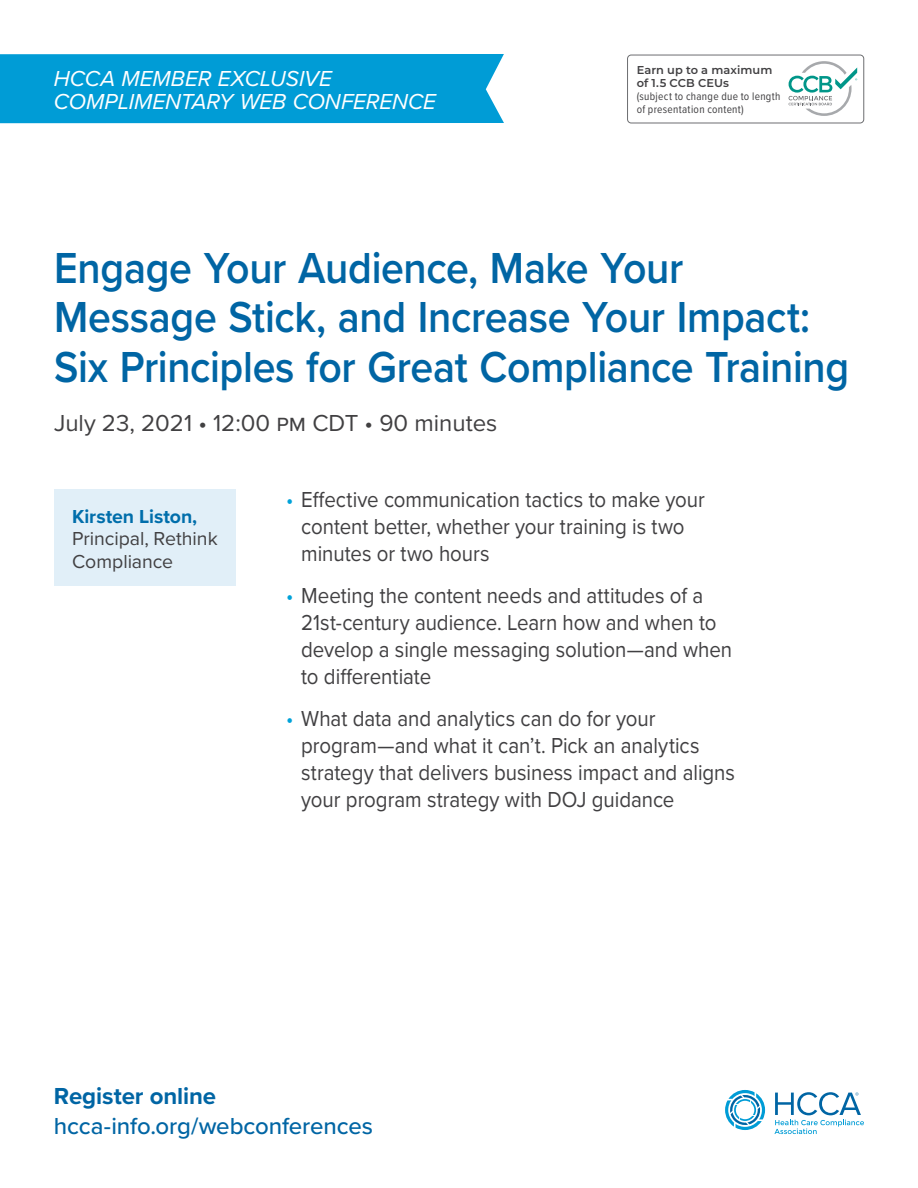
<style>
.page{position:relative;width:918px;height:1188px;background:#fff}
.page>*{position:absolute;margin:0;border:0;box-sizing:border-box;transform-origin:0 0}
.t1{font:600 45px/49.5px "Proxima Nova";letter-spacing:-.01em;color:#0065a4;scale:.91 1}
.t2{font:24px "Proxima Nova";color:#414042}
.t3{font:500 24px "Proxima Nova";letter-spacing:-.005em;color:#0065a4}
.t4{font:700 24px "Proxima Nova";letter-spacing:-.005em;color:#0065a4}
.t5{font:22.5px/27px "Proxima Nova";color:#414042;scale:.91 1}
.t6{font:italic 22.5px/22.5px "Proxima Nova";letter-spacing:-.005em;color:#fff}
.t7{font:19.5px/22.5px "Proxima Nova";letter-spacing:-.005em;color:#414042}
.t8{font:700 19.5px "Proxima Nova";color:#006eab}
.t9{font:11.4px/12.1px "Proxima Nova Cond";letter-spacing:.025em;color:#414042}
.t10{font:600 11.4px/13px "Montserrat";letter-spacing:.005em;color:#414042}
.s1{color:#00a2d9}
</style>
<div class="page">
<svg style="left:774px;top:1092px;width:90px;height:42px"></svg>
<svg style="left:725px;top:1090px;width:40px;height:40px"></svg>
<div style="left:0;top:54px;width:504px;height:69px;background:#009cd6"></div>
<div style="left:627px;top:55px;width:237px;height:68px;border:1px solid #6d6e71;border-radius:4px"></div>
<svg style="left:789px;top:61px;width:68px;height:55px"></svg>
<div style="left:54px;top:490px;width:182px;height:96px;background:#e1eff8"></div>
<p class="t6" style="left:54px;top:66px;width:384px">HCCA MEMBER EXCLUSIVE<br>COMPLIMENTARY WEB CONFERENCE</p>
<p class="t10" style="left:637px;top:63px;width:137px">Earn up to a maximum of 1.5 CCB CEUs</p>
<p class="t9" style="left:637px;top:90px;width:145px">(subject to change due to length of presentation content)</p>
<h1 class="t1" style="left:54px;top:242px;width:876px">Engage Your Audience, Make Your<br>Message Stick, and Increase Your Impact:<br>Six Principles for Great Compliance Training</h1>
<p class="t2" style="left:54px;top:405px;width:445px">July 23, 2021 • 12:00 pm CDT • 90 minutes</p>
<p class="t8" style="left:72px;top:502px;width:127px">Kirsten Liston,</p>
<p class="t7" style="left:72px;top:527px;width:147px">Principal, Rethink<br>Compliance</p>
<p class="t5" style="left:301px;top:485px;width:445px;text-indent:-15px"><span class="s1">•</span> Effective communication tactics to make your content better, whether your training is two minutes or two hours</p>
<p class="t5" style="left:301px;top:581px;width:475px;text-indent:-15px"><span class="s1">•</span> Meeting the content needs and attitudes of a 21st-century audience. Learn how and when to develop a single messaging solution—and when to differentiate</p>
<p class="t5" style="left:301px;top:704px;width:478px;text-indent:-15px"><span class="s1">•</span> What data and analytics can do for your program—and what it can’t. Pick an analytics strategy that delivers business impact and aligns your program strategy with DOJ guidance</p>
<p class="t4" style="left:54px;top:1078px;width:164px">Register online</p>
<p class="t3" style="left:54px;top:1108px;width:320px">hcca-info.org/webconferences</p>
</div>
